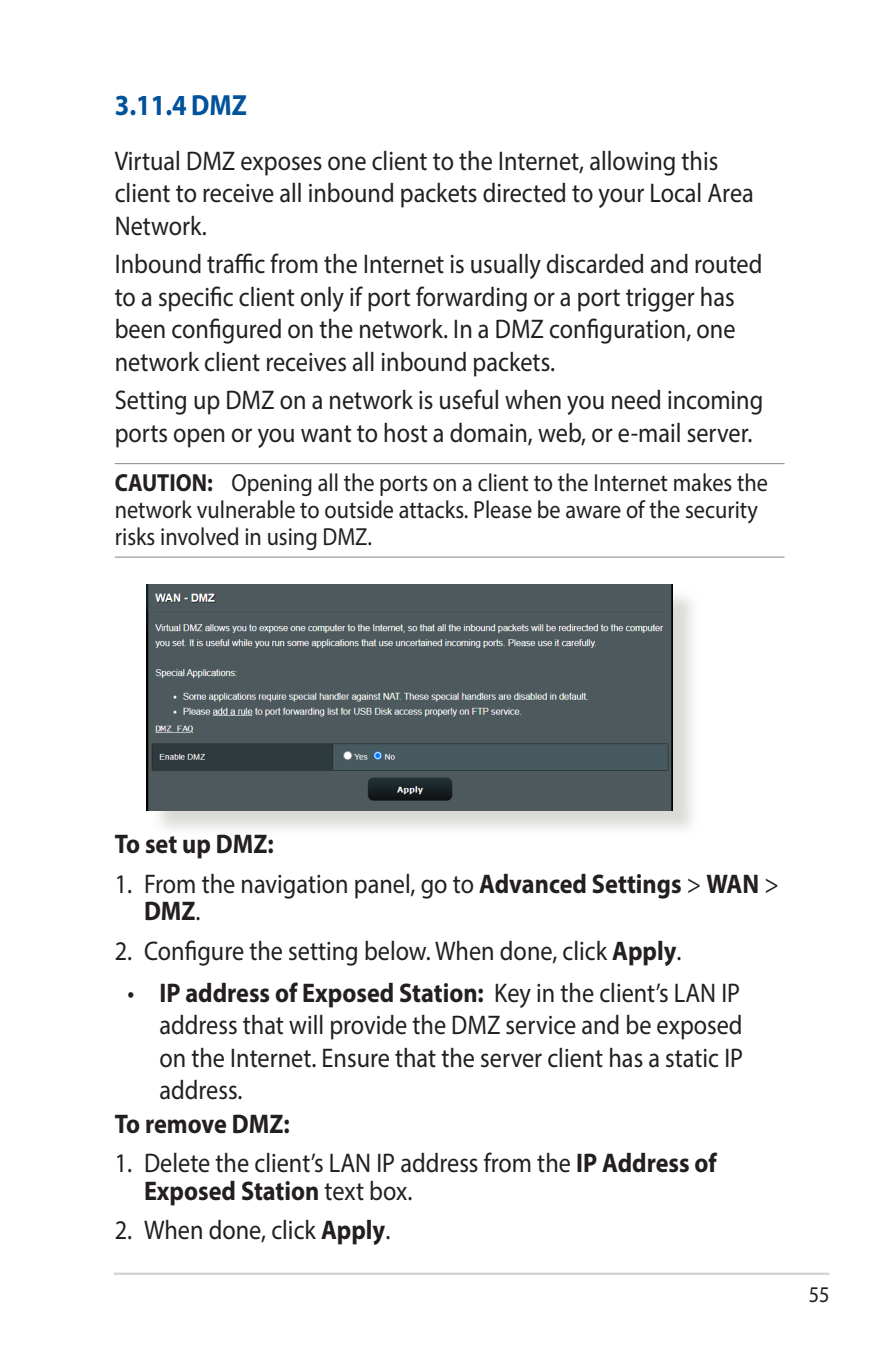
<style>
.page{position:relative;width:893px;height:1346px;background:#fff}
.page>*{position:absolute;margin:0;border:0;box-sizing:border-box;transform-origin:0 0}
.t1{font:700 29.25px "Myriad Pro";color:#01529a;scale:.9 1}
.t2{font:27px/32.4px "Myriad Pro";color:#231f20;scale:.9 1}
.t3{font:700 27px "Myriad Pro";color:#231f20;scale:.9 1}
.t4{font:24.75px/27px "Myriad Pro";color:#231f20;scale:.9 1}
.t5{font:22.5px "Myriad Pro";color:#231f20;scale:.9 1}
.s1{font-weight:700}
</style>
<div class="page">
<hr style="left:114px;top:1272px;width:715px;height:3px;background:#d1d2d4">
<hr style="left:115px;top:463px;width:669px;height:1px;background:#939598">
<hr style="left:115px;top:556px;width:669px;height:2px;background:#939598">
<div style="left:150px;top:588px;width:551px;height:250px;background:#cfcecb;opacity:.75"></div>
<img style="left:147px;top:584px;width:526px;height:226px">
<p class="t1" style="left:115px;top:86px;width:148px">3.11.4 DMZ</p>
<p class="t2" style="left:115px;top:144px;width:712px">Virtual DMZ exposes one client to the Internet, allowing this client to receive all inbound packets directed to your Local Area<br>Network.</p>
<p class="t2" style="left:115px;top:248px;width:721px">Inbound traffic from the Internet is usually discarded and routed to a specific client only if port forwarding or a port trigger has been configured on the network. In a DMZ configuration, one network client receives all inbound packets.</p>
<p class="t2" style="left:115px;top:383px;width:722px">Setting up DMZ on a network is useful when you need incoming ports open or you want to host a domain, web, or e-mail server.</p>
<p class="t4" style="left:115px;top:469px;width:727px"><span class="s1">CAUTION:</span> Opening all the ports on a client to the Internet makes the network vulnerable to outside attacks. Please be aware of the security risks involved in using DMZ.</p>
<p class="t3" style="left:115px;top:827px;width:178px">To set up DMZ:</p>
<p class="t2" style="left:144px;top:870px;width:707px;line-height:27px;text-indent:-29px">1. From the navigation panel, go to <span class="s1">Advanced Settings</span> &gt; <span class="s1">WAN</span> &gt;<br><span class="s1">DMZ</span>.</p>
<p class="t2" style="left:115px;top:934px;width:631px">2. Configure the setting below. When done, click <span class="s1">Apply</span>.</p>
<p class="t2" style="left:159px;top:976px;width:650px;text-align:justify;text-indent:-32px">• <span class="s1">IP address of Exposed Station:</span> Key in the client’s LAN IP address that will provide the DMZ service and be exposed on the Internet. Ensure that the server client has a static IP address.</p>
<p class="t3" style="left:115px;top:1106px;width:196px">To remove DMZ:</p>
<p class="t2" style="left:144px;top:1149px;width:638px;line-height:27px;text-indent:-29px">1. Delete the client’s LAN IP address from the <span class="s1">IP Address of<br>Exposed Station</span> text box.</p>
<p class="t2" style="left:115px;top:1213px;width:308px">2. When done, click <span class="s1">Apply</span>.</p>
<p class="t5" style="left:809px;top:1281px;width:25px">55</p>
</div>
